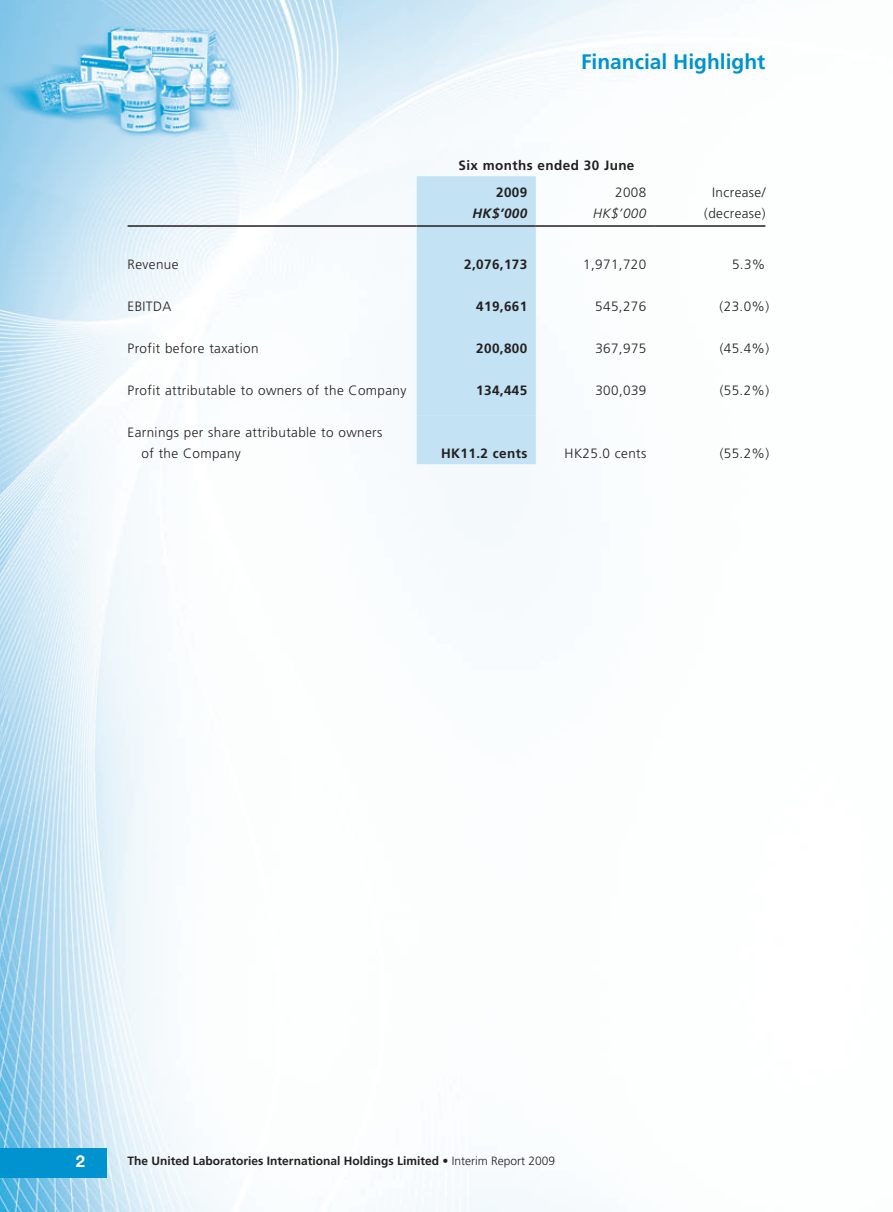
<style>
.page{position:relative;width:893px;height:1212px;background:#fff}
.page>*{position:absolute;margin:0;border:0;box-sizing:border-box;transform-origin:0 0}
.t1{font:700 21px "Frutiger LT Std";color:#0093d0}
.t2{font:700 16.5px "Helvetica Neue LT Std";color:#fff}
.t3{font:300 13.5px/21px "Frutiger LT Std";letter-spacing:.03em;color:#231f20;text-align:center}
.t4{font:700 13.5px "Frutiger LT Std";letter-spacing:.03em;color:#231f20}
.t5{font:italic 700 13.5px "Frutiger LT Std";color:#231f20}
.t6{font:italic 300 13.5px "Frutiger LT Std";color:#231f20}
.t7{font:700 12px "Frutiger LT Std";color:#231f20}
.s1{font-weight:300}
</style>
<div class="page">
<img style="left:0;top:0;width:766px;height:1212px">
<div style="left:0;top:1148px;width:106px;height:30px;background:#0093d0"></div>
<div style="left:417px;top:176px;width:119px;height:288px;background:#c3e2f3"></div>
<hr style="left:128px;top:225px;width:289px;height:2px;background:#231f20">
<hr style="left:417px;top:225px;width:119px;height:2px;background:#231f20">
<hr style="left:536px;top:225px;width:119px;height:2px;background:#231f20">
<hr style="left:655px;top:225px;width:110px;height:2px;background:#231f20">
<h1 class="t1" style="left:581px;top:50px;width:186px">Financial Highlight</h1>
<p class="t4" style="left:458px;top:157px;width:177px">Six months ended 30 June</p>
<p class="t4" style="left:496px;top:185px;width:33px">2009</p>
<p class="t3" style="left:615px;top:182px;width:33px">2008</p>
<p class="t5" style="left:472px;top:206px;width:56px">HK$’000</p>
<p class="t6" style="left:593px;top:206px;width:55px">HK$’000</p>
<p class="t3" style="left:704px;top:182px;width:63px">Increase/ (decrease)</p>
<p class="t3" style="left:128px;top:254px;width:53px">Revenue</p>
<p class="t4" style="left:464px;top:256px;width:65px">2,076,173</p>
<p class="t3" style="left:583px;top:254px;width:65px">1,971,720</p>
<p class="t3" style="left:732px;top:254px;width:35px">5.3%</p>
<p class="t3" style="left:128px;top:296px;width:45px">EBITDA</p>
<p class="t4" style="left:476px;top:298px;width:53px">419,661</p>
<p class="t3" style="left:595px;top:296px;width:53px">545,276</p>
<p class="t3" style="left:720px;top:296px;width:51px">(23.0%)</p>
<p class="t3" style="left:128px;top:338px;width:132px">Profit before taxation</p>
<p class="t4" style="left:476px;top:340px;width:53px">200,800</p>
<p class="t3" style="left:595px;top:338px;width:53px">367,975</p>
<p class="t3" style="left:720px;top:338px;width:51px">(45.4%)</p>
<p class="t3" style="left:128px;top:380px;width:280px">Profit attributable to owners of the Company</p>
<p class="t4" style="left:476px;top:382px;width:53px">134,445</p>
<p class="t3" style="left:595px;top:380px;width:53px">300,039</p>
<p class="t3" style="left:720px;top:380px;width:51px">(55.2%)</p>
<p class="t3" style="left:141px;top:422px;width:242px;text-align:left;text-indent:-14px">Earnings per share attributable to owners of the Company</p>
<p class="t4" style="left:441px;top:445px;width:88px">HK11.2 cents</p>
<p class="t3" style="left:565px;top:443px;width:83px">HK25.0 cents</p>
<p class="t3" style="left:720px;top:443px;width:51px">(55.2%)</p>
<p class="t2" style="left:76px;top:1151px;width:11px">2</p>
<p class="t7" style="left:128px;top:1153px;width:429px">The United Laboratories International Holdings Limited <span class="s1">• Interim Report 2009</span></p>
</div>
